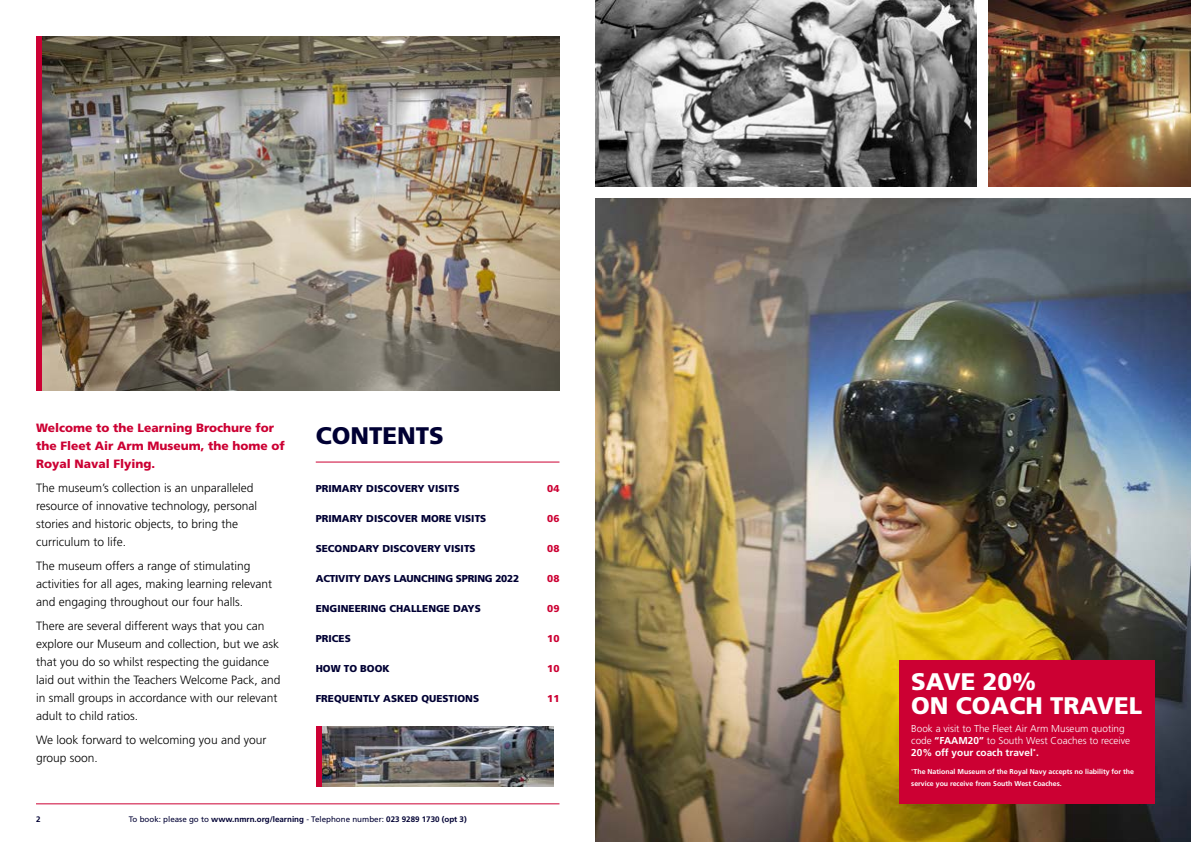
<style>
.page{position:relative;width:1191px;height:842px;background:#fff}
.page>*{position:absolute;margin:0;border:0;box-sizing:border-box;transform-origin:0 0}
.t1{font:900 24px/24px "Frutiger LT Std";color:#fff}
.t2{font:900 24px "Frutiger LT Std";color:#003}
.t3{font:300 12px/18px "Frutiger LT Std";color:#000}
.t4{font:900 12px/18px "Frutiger LT Std";color:#c03}
.t5{font:900 10px "Frutiger LT Std";color:#003}
.t6{font:300 10px/12px "Frutiger LT Std";color:#fff}
.t7{font:900 10px "Frutiger LT Std";letter-spacing:-.02em;color:#003}
.t8{font:900 10px "Frutiger LT Std";color:#c03}
.t9{font:700 8px "Frutiger LT Std";color:#003}
.t10{font:700 7px/12px "Frutiger LT Std";color:#fff}
.s1{font-weight:400}
.s2{font-weight:700}
</style>
<div class="page">
<hr style="left:36px;top:804px;width:523px;height:1px;background:#c03">
<img style="left:321px;top:726px;width:232px;height:60px">
<img style="left:595px;top:198px;width:596px;height:644px">
<img style="left:42px;top:36px;width:517px;height:354px">
<div style="left:899px;top:660px;width:256px;height:144px;background:#c03"></div>
<img style="left:595px;top:0;width:381px;height:186px">
<img style="left:988px;top:0;width:203px;height:186px">
<div style="left:36px;top:36px;width:6px;height:354px;background:#c03"></div>
<div style="left:316px;top:726px;width:5px;height:60px;background:#c03"></div>
<hr style="left:316px;top:462px;width:243px;height:1px;background:#c03">
<p class="t4" style="left:36px;top:419px;width:250px">Welcome to the Learning Brochure for the Fleet Air Arm Museum, the home of<br>Royal Naval Flying.</p>
<p class="t3" style="left:36px;top:479px;width:223px">The museum’s collection is an unparalleled resource of innovative technology, personal stories and historic objects, to bring the curriculum to life.</p>
<p class="t3" style="left:36px;top:557px;width:237px">The museum offers a range of stimulating activities for all ages, making learning relevant and engaging throughout our four halls.</p>
<p class="t3" style="left:36px;top:617px;width:246px">There are several different ways that you can explore our Museum and collection, but we ask that you do so whilst respecting the guidance laid out within the Teachers Welcome Pack, and in small groups in accordance with our relevant adult to child ratios.</p>
<p class="t3" style="left:36px;top:731px;width:232px">We look forward to welcoming you and your group soon.</p>
<h1 class="t2" style="left:316px;top:421px;width:130px">CONTENTS</h1>
<p class="t5" style="left:316px;top:482px;width:145px">PRIMARY DISCOVERY VISITS</p>
<p class="t8" style="left:547px;top:482px;width:14px">04</p>
<p class="t5" style="left:316px;top:512px;width:172px">PRIMARY DISCOVER MORE VISITS</p>
<p class="t8" style="left:547px;top:512px;width:14px">06</p>
<p class="t5" style="left:316px;top:542px;width:161px">SECONDARY DISCOVERY VISITS</p>
<p class="t8" style="left:547px;top:542px;width:14px">08</p>
<p class="t7" style="left:316px;top:572px;width:205px">ACTIVITY DAYS LAUNCHING SPRING 2022</p>
<p class="t8" style="left:547px;top:572px;width:14px">08</p>
<p class="t5" style="left:316px;top:602px;width:167px">ENGINEERING CHALLENGE DAYS</p>
<p class="t8" style="left:547px;top:602px;width:14px">09</p>
<p class="t5" style="left:316px;top:632px;width:37px">PRICES</p>
<p class="t8" style="left:547px;top:632px;width:14px">10</p>
<p class="t5" style="left:316px;top:662px;width:75px">HOW TO BOOK</p>
<p class="t8" style="left:547px;top:662px;width:14px">10</p>
<p class="t5" style="left:316px;top:692px;width:165px">FREQUENTLY ASKED QUESTIONS</p>
<p class="t8" style="left:547px;top:692px;width:14px">11</p>
<p class="t9" style="left:36px;top:815px;width:6px">2</p>
<p class="t9" style="left:129px;top:815px;width:339px"><span class="s1">To book: please go to</span> www.nmrn.org/learning <span class="s1">- Telephone number:</span> 023 9289 1730 (opt 3)</p>
<h1 class="t1" style="left:911px;top:670px;width:232px">SAVE 20%<br>ON COACH TRAVEL</h1>
<p class="t6" style="left:911px;top:723px;width:220px">Book a visit to The Fleet Air Arm Museum quoting code <span class="s2">“FAAM20”</span> to South West Coaches to receive<br><span class="s2">20% off your coach travel</span><sup>*</sup><span class="s2">.</span></p>
<p class="t10" style="left:911px;top:766px;width:224px"><sup>*</sup>The National Museum of the Royal Navy accepts no liability for the service you receive from South West Coaches.</p>
</div>
